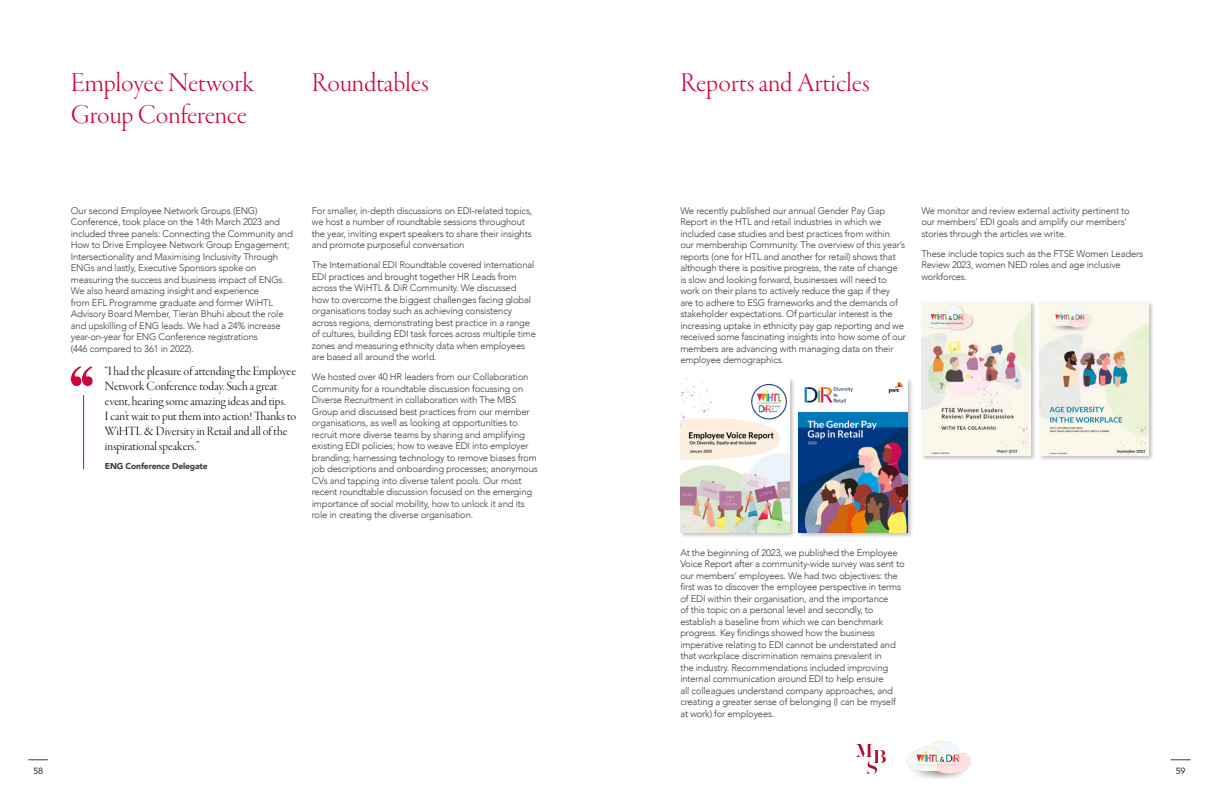
<style>
.page{position:relative;width:1219px;height:794px;background:#fff}
.page>*{position:absolute;margin:0;border:0;box-sizing:border-box;transform-origin:0 0}
.t1{font:28px/32px "Garamond Premr Pro Lt Disp";color:#d0043c}
.t2{font:13px/15px "Garamond Premr Pro Lt Disp";color:#000}
.t3{font:300 9.5px/11.5px "Avenir";letter-spacing:-.02em;color:#3c3c3b}
.t4{font:500 9px "Avenir";color:#3c3c3b}
.t5{font:900 8.5px "Avenir";letter-spacing:-.02em;color:#3c3c3b}
</style>
<div class="page">
<svg style="left:28px;top:759px;width:20px;height:1px"></svg>
<svg style="left:1171px;top:759px;width:20px;height:1px"></svg>
<svg style="left:856px;top:744px;width:30px;height:30px"></svg>
<img style="left:907px;top:740px;width:64px;height:39px">
<svg style="left:71px;top:366px;width:22px;height:20px"></svg>
<hr style="left:83px;top:395px;width:1px;height:74px;background:#d0043c">
<div style="left:679px;top:377px;width:116px;height:162px;background:#000;opacity:.25"></div>
<img style="left:680px;top:378px;width:109px;height:154px">
<div style="left:797px;top:377px;width:116px;height:162px;background:#000;opacity:.25"></div>
<img style="left:798px;top:378px;width:109px;height:154px">
<div style="left:920px;top:300px;width:116px;height:162px;background:#000;opacity:.25"></div>
<img style="left:921px;top:301px;width:109px;height:154px">
<div style="left:1038px;top:300px;width:116px;height:162px;background:#000;opacity:.25"></div>
<img style="left:1039px;top:301px;width:109px;height:154px">
<h1 class="t1" style="left:71px;top:68px;width:185px">Employee Network<br>Group Conference</h1>
<h1 class="t1" style="left:312px;top:68px;width:118px">Roundtables</h1>
<h1 class="t1" style="left:680px;top:68px;width:191px">Reports and Articles</h1>
<p class="t3" style="left:71px;top:205px;width:223px">Our second Employee Network Groups (ENG)<br>Conference, took place on the 14th March 2023 and included three panels: Connecting the Community and How to Drive Employee Network Group Engagement; Intersectionality and Maximising Inclusivity Through ENGs and lastly, Executive Sponsors spoke on measuring the success and business impact of ENGs.<br>We also heard amazing insight and experience<br>from EFL Programme graduate and former WiHTL Advisory Board Member, Tieran Bhuhi about the role and upskilling of ENG leads. We had a 24% increase year-on-year for ENG Conference registrations<br>(446 compared to 361 in 2022).</p>
<p class="t2" style="left:105px;top:364px;width:193px">“I had the pleasure of attending the Employee Network Conference today. Such a great event, hearing some amazing ideas and tips.<br>I can’t wait to put them into action! Thanks to WiHTL &amp; Diversity in Retail and all of the inspirational speakers.”</p>
<p class="t5" style="left:105px;top:459px;width:104px">ENG Conference Delegate</p>
<p class="t3" style="left:312px;top:205px;width:222px">For smaller, in-depth discussions on EDI-related topics, we host a number of roundtable sessions throughout the year, inviting expert speakers to share their insights and promote purposeful conversation</p>
<p class="t3" style="left:312px;top:259px;width:226px">The International EDI Roundtable covered international EDI practices and brought together HR Leads from across the WiHTL &amp; DiR Community. We discussed<br>how to overcome the biggest challenges facing global organisations today such as achieving consistency across regions, demonstrating best practice in a range of cultures, building EDI task forces across multiple time zones and measuring ethnicity data when employees are based all around the world.</p>
<p class="t3" style="left:312px;top:371px;width:228px">We hosted over 40 HR leaders from our Collaboration Community for a roundtable discussion focussing on Diverse Recruitment in collaboration with The MBS Group and discussed best practices from our member organisations, as well as looking at opportunities to recruit more diverse teams by sharing and amplifying existing EDI policies; how to weave EDI into employer branding; harnessing technology to remove biases from job descriptions and onboarding processes; anonymous CVs and tapping into diverse talent pools. Our most recent roundtable discussion focused on the emerging importance of social mobility, how to unlock it and its role in creating the diverse organisation.</p>
<p class="t3" style="left:680px;top:205px;width:227px">We recently published our annual Gender Pay Gap Report in the HTL and retail industries in which we included case studies and best practices from within our membership Community. The overview of this year’s reports (one for HTL and another for retail) shows that although there is positive progress, the rate of change is slow and looking forward, businesses will need to work on their plans to actively reduce the gap if they<br>are to adhere to ESG frameworks and the demands of stakeholder expectations. Of particular interest is the increasing uptake in ethnicity pay gap reporting and we received some fascinating insights into how some of our members are advancing with managing data on their employee demographics.</p>
<p class="t3" style="left:921px;top:205px;width:210px">We monitor and review external activity pertinent to our members’ EDI goals and amplify our members’ stories through the articles we write.</p>
<p class="t3" style="left:921px;top:248px;width:223px">These include topics such as the FTSE Women Leaders<br>Review 2023, women NED roles and age inclusive workforces.</p>
<p class="t3" style="left:680px;top:547px;width:226px">At the beginning of 2023, we published the Employee Voice Report after a community-wide survey was sent to our members’ employees. We had two objectives: the first was to discover the employee perspective in terms of EDI within their organisation, and the importance<br>of this topic on a personal level and secondly, to establish a baseline from which we can benchmark progress. Key findings showed how the business imperative relating to EDI cannot be understated and that workplace discrimination remains prevalent in<br>the industry. Recommendations included improving internal communication around EDI to help ensure<br>all colleagues understand company approaches, and creating a greater sense of belonging (I can be myself at work) for employees.</p>
<p class="t4" style="left:33px;top:763px;width:11px">58</p>
<p class="t4" style="left:1176px;top:763px;width:11px">59</p>
</div>
